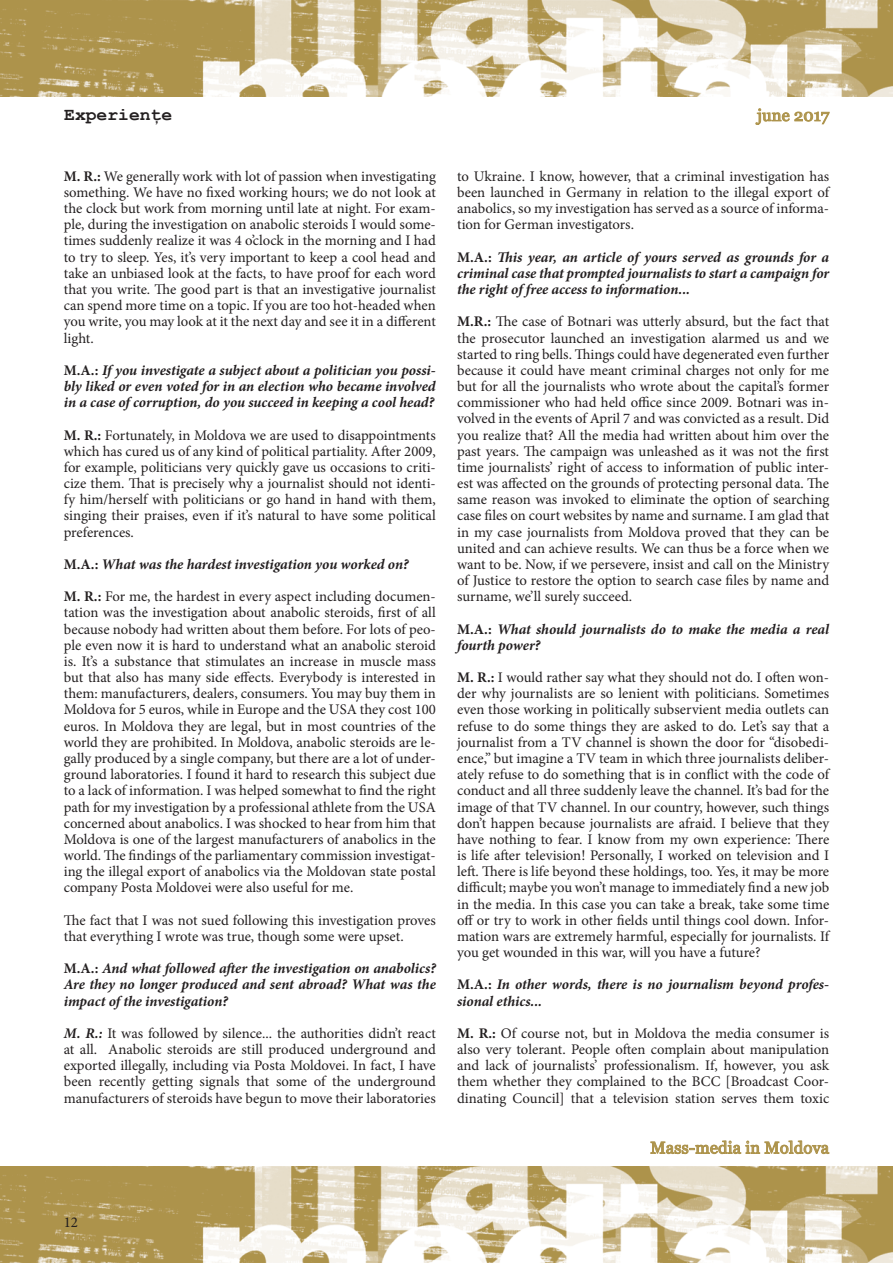
<style>
.page{position:relative;width:893px;height:1263px;background:#fff}
.page>*{position:absolute;margin:0;border:0;box-sizing:border-box;transform-origin:0 0}
.t1{font:700 18px "Courier New";color:#231f20}
.t2{font:16.5px "Georgia";letter-spacing:.01em;color:#ad934b}
.t3{font:15px "Minion Pro";color:#231f20}
.t4{font:14.7px/16.2px "Minion Pro";color:#231f20;text-align:justify}
.t5{font:italic 700 14.7px/16.2px "Minion Pro";letter-spacing:-.005em;color:#231f20;text-align:justify}
.s1{font-weight:700}
.s2{font-style:normal}
.s3{font-weight:700;font-style:italic}
</style>
<div class="page">
<img style="left:0;top:1166px;width:893px;height:97px">
<img style="left:0;top:0;width:893px;height:96px">
<svg style="left:755px;top:108px;width:75px;height:17px"></svg>
<svg style="left:650px;top:1140px;width:180px;height:14px"></svg>
<p class="t1" style="left:64px;top:103px;width:109px">Experiențe</p>
<p class="t4" style="left:64px;top:168px;width:374px"><span class="s1">M. R.:</span> We generally work with lot of passion when investigating something. We have no fixed working hours; we do not look at the clock but work from morning until late at night. For exam&shy;ple, during the investigation on anabolic steroids I would some&shy;times suddenly realize it was 4 o’clock in the morning and I had to try to sleep. Yes, it’s very important to keep a cool head and take an unbiased look at the facts, to have proof for each word that you write. The good part is that an investigative journalist can spend more time on a topic. If you are too hot-headed when you write, you may look at it the next day and see it in a different light.</p>
<p class="t5" style="left:64px;top:362px;width:374px"><span class="s2">M.A.:</span> If you investigate a subject about a politician you possi&shy;bly liked or even voted for in an election who became involved in a case of corruption, do you succeed in keeping a cool head?</p>
<p class="t4" style="left:64px;top:427px;width:374px"><span class="s1">M. R.:</span> Fortunately, in Moldova we are used to disappointments which has cured us of any kind of political partiality. After 2009, for example, politicians very quickly gave us occasions to criti&shy;cize them. That is precisely why a journalist should not identi&shy;fy him/herself with politicians or go hand in hand with them, singing their praises, even if it’s natural to have some political preferences.</p>
<p class="t5" style="left:64px;top:556px;width:346px"><span class="s2">M.A.:</span> What was the hardest investigation you worked on?</p>
<p class="t4" style="left:64px;top:588px;width:374px"><span class="s1">M. R.:</span> For me, the hardest in every aspect including documen&shy;tation was the investigation about anabolic steroids, first of all because nobody had written about them before. For lots of peo&shy;ple even now it is hard to understand what an anabolic steroid is. It’s a substance that stimulates an increase in muscle mass but that also has many side effects. Everybody is interested in them: manufacturers, dealers, consumers. You may buy them in Moldova for 5 euros, while in Europe and the USA</p>
<p class="t4" style="left:64px;top:702px;width:374px;text-align:left;text-indent:296px">they cost 100 euros. In Moldova they are legal, but in most countries of the world they are prohibited. In Moldova, anabolic steroids are le&shy;gally produced by a single company, but there are a lot of under&shy;ground laboratories. I found it hard to research this subject due to a lack of information. I was helped somewhat to find the right path for my investigation by a professional athlete from the USA concerned about anabolics. I was shocked to hear from him that Moldova is one of the largest manufacturers of anabolics in the world. The findings of the parliamentary commission investigat&shy;ing the illegal export of anabolics via the Moldovan state postal company Posta Moldovei were also useful for me.</p>
<p class="t4" style="left:64px;top:912px;width:374px">The fact that I was not sued following this investigation proves that everything I wrote was true, though some were upset.</p>
<p class="t5" style="left:64px;top:960px;width:374px"><span class="s2">M.A.:</span> And what followed after the investigation on anabolics?<br>Are they no longer produced and sent abroad? What was the impact of the investigation?</p>
<p class="t4" style="left:64px;top:1025px;width:374px"><span class="s3">M. R.:</span> It was followed by silence... the authorities didn’t react at all. Anabolic steroids are still produced underground and exported illegally, including via Posta Moldovei. In fact, I have been recently getting signals that some of the underground manufacturers of steroids have begun to move their laboratories</p>
<p class="t2" style="left:757px;top:105px;width:74px">june 2017</p>
<p class="t4" style="left:457px;top:168px;width:374px">to Ukraine. I know, however, that a criminal investigation has been launched in Germany in relation to the illegal export of anabolics, so my investigation has served as a source of informa&shy;tion for German investigators.</p>
<p class="t5" style="left:457px;top:249px;width:374px"><span class="s2">M.A.:</span> This year, an article of yours served as grounds for a criminal case that prompted journalists to start a campaign for the right of free access to information...</p>
<p class="t4" style="left:457px;top:314px;width:374px"><span class="s1">M.R.:</span> The case of Botnari was utterly absurd, but the fact that the prosecutor launched an investigation alarmed us and we started to ring bells. Things could have degenerated even further because it could have meant criminal charges not only for me but for all the journalists who wrote about the capital’s former commissioner who had held office since 2009. Botnari was in&shy;volved in the events of April 7 and was convicted as a result. Did you realize that? All the media had written about him over the past years. The campaign was unleashed as it was not the first time journalists’ right of access to information of public inter&shy;est was affected on the grounds of protecting personal data. The same reason was invoked to eliminate the option of searching case files on court websites by name and surname. I am glad that in my case journalists from Moldova proved that they can be united and can achieve results. We can thus be a force when we want to be. Now, if we persevere, insist and call on the Ministry of Justice to restore the option to search case files by name and surname, we’ll surely succeed.</p>
<p class="t5" style="left:457px;top:620px;width:373px"><span class="s2">M.A.:</span> What should journalists do to make the media a real fourth power?</p>
<p class="t4" style="left:457px;top:669px;width:374px"><span class="s1">M. R.:</span> I would rather say what they should not do. I often won&shy;der why journalists are so lenient with politicians. Sometimes even those working in politically subservient media outlets can refuse to do some things they are asked to do. Let’s say that a journalist from a TV channel is shown the door for “disobedi&shy;ence,” but imagine a TV team in which three journalists deliber&shy;ately refuse to do something that is in conflict with the code of conduct and all three suddenly leave the channel. It’s bad for the image of that TV channel. In our country, however, such things don’t happen because journalists are afraid. I believe that they have nothing to fear. I know from my own experience: There is life after television! Personally, I worked on television and I left. There is life beyond these holdings, too. Yes, it may be more difficult; maybe you won’t manage to immediately find a new job in the media. In this case you can take a break, take some time off or try to work in other fields until things cool down. Infor&shy;mation wars are extremely harmful, especially for journalists. If you get wounded in this war, will you have a future?</p>
<p class="t5" style="left:457px;top:976px;width:374px"><span class="s2">M.A.:</span> In other words, there is no journalism beyond profes&shy;sional ethics...</p>
<p class="t4" style="left:457px;top:1025px;width:374px"><span class="s1">M. R.:</span> Of course not, but in Moldova the media consumer is also very tolerant. People often complain about manipulation and lack of journalists’ professionalism. If, however, you ask them whether they complained to the BCC [Broadcast Coor&shy;dinating Council] that a television station serves them toxic</p>
<p class="t2" style="left:650px;top:1138px;width:180px">Mass-media in Moldova</p>
<p class="t3" style="left:64px;top:1212px;width:16px">12</p>
</div>
